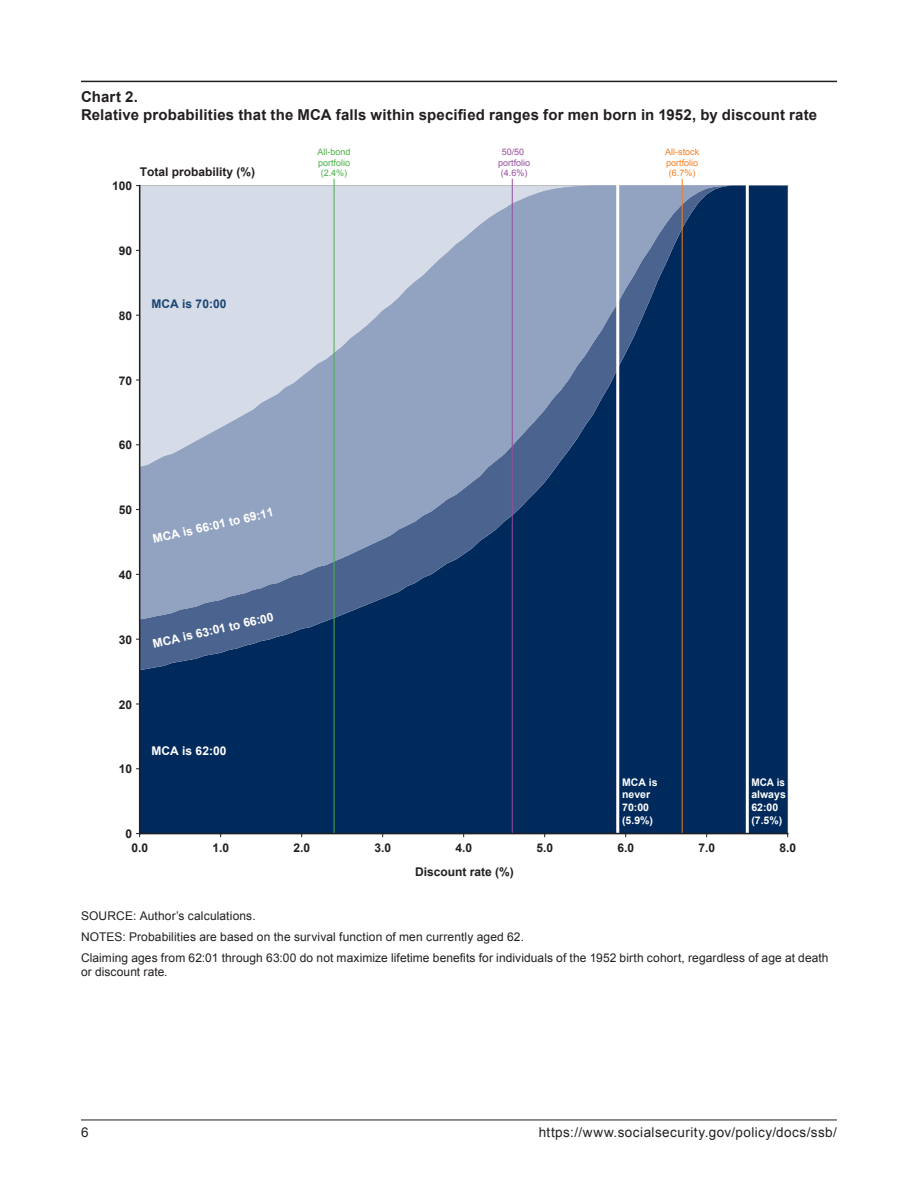
<style>
.page{position:relative;width:918px;height:1188px;background:#fff}
.page>*{position:absolute;margin:0;border:0;box-sizing:border-box;transform-origin:0 0}
._14_-_Chart_Title{font:700 15px/18px "Arial";letter-spacing:.01em;color:#231f20}
.t1{font:13.5px "Arial";letter-spacing:.035em;color:#231f20}
._16_-_Chart_Note{font:12px/14.4px "Arial";letter-spacing:.01em;color:#231f20}
.t2{font:700 12px "Arial";color:#231f20}
.t3{font:700 12px "Arial";color:#fff}
._15_-_Source{font:12px "Arial";letter-spacing:.015em;color:#231f20}
.t4{font:700 12px "Arial";color:#1a4574}
.t5{font:700 10.5px/12.6px "Arial";color:#fff;scale:.95 1}
.t6{font:700 10.5px/12.6px "Arial";color:#fff}
.t7{font:9px/10.8px "Arial";color:#f57f21;text-align:center}
.t8{font:9px/10.8px "Arial";color:#4cb049;text-align:center}
.t9{font:9px/10.8px "Arial";color:#974e9e;text-align:center}
</style>
<div class="page">
<hr style="left:81px;top:1120px;width:756px;height:1px;background:#231f20">
<hr style="left:81px;top:81px;width:756px;height:1px;background:#231f20">
<div style="left:140px;top:670px;width:648px;height:163px;background:#00295c"></div>
<svg style="left:140px;top:619px;width:648px;height:51px;background:#0d3364"></svg>
<svg style="left:140px;top:185px;width:648px;height:434px;background:#6b82a4"></svg>
<hr style="left:139px;top:833px;width:649px;height:1px;background:#231f20">
<hr style="left:139px;top:185px;width:1px;height:649px;background:#231f20">
<hr style="left:334px;top:179px;width:1px;height:654px;background:#4cb049">
<hr style="left:512px;top:179px;width:1px;height:654px;background:#974e9e">
<hr style="left:682px;top:179px;width:1px;height:654px;background:#f57f21">
<hr style="left:616px;top:185px;width:3px;height:648px;background:#fff">
<hr style="left:746px;top:185px;width:3px;height:648px;background:#fff">
<p class="_14_-_Chart_Title" style="left:81px;top:89px;width:738px">Chart 2.<br>Relative probabilities that the MCA falls within specified ranges for men born in 1952, by discount rate</p>
<p class="t2" style="left:112px;top:178px;width:22px">100</p>
<p class="t2" style="left:140px;top:164px;width:117px">Total probability (%)</p>
<p class="t2" style="left:119px;top:243px;width:15px">90</p>
<p class="t2" style="left:119px;top:308px;width:15px">80</p>
<p class="t4" style="left:152px;top:296px;width:76px">MCA is 70:00</p>
<p class="t2" style="left:119px;top:372px;width:15px">70</p>
<p class="t2" style="left:119px;top:437px;width:15px">60</p>
<p class="t2" style="left:119px;top:502px;width:15px">50</p>
<p class="t2" style="left:119px;top:567px;width:15px">40</p>
<p class="t2" style="left:119px;top:632px;width:15px">30</p>
<p class="t2" style="left:119px;top:696px;width:15px">20</p>
<p class="t2" style="left:119px;top:761px;width:15px">10</p>
<p class="t3" style="left:151px;top:531px;width:125px;rotate:-13deg">MCA is 66:01 to 69:11</p>
<p class="t3" style="left:151px;top:636px;width:125px;rotate:-13deg">MCA is 63:01 to 66:00</p>
<p class="t3" style="left:152px;top:743px;width:76px">MCA is 62:00</p>
<p class="t2" style="left:125px;top:826px;width:8px">0</p>
<p class="t8" style="left:318px;top:146px;width:35px">All-bond portfolio (2.4%)</p>
<p class="t9" style="left:498px;top:146px;width:34px">50/50 portfolio (4.6%)</p>
<p class="t7" style="left:665px;top:146px;width:36px">All-stock portfolio (6.7%)</p>
<p class="t6" style="left:622px;top:776px;width:37px">MCA is never<br>70:00 (5.9%)</p>
<p class="t5" style="left:751px;top:776px;width:38px">MCA is always<br>62:00 (7.5%)</p>
<p class="t2" style="left:131px;top:839px;width:18px">0.0</p>
<p class="t2" style="left:212px;top:839px;width:18px">1.0</p>
<p class="t2" style="left:293px;top:839px;width:18px">2.0</p>
<p class="t2" style="left:374px;top:839px;width:18px">3.0</p>
<p class="t2" style="left:455px;top:839px;width:18px">4.0</p>
<p class="t2" style="left:536px;top:839px;width:18px">5.0</p>
<p class="t2" style="left:617px;top:839px;width:18px">6.0</p>
<p class="t2" style="left:698px;top:839px;width:18px">7.0</p>
<p class="t2" style="left:779px;top:839px;width:18px">8.0</p>
<p class="t2" style="left:415px;top:863px;width:100px">Discount rate (%)</p>
<p class="_15_-_Source" style="left:81px;top:908px;width:176px">SOURCE: Author’s calculations.</p>
<p class="_16_-_Chart_Note" style="left:81px;top:930px;width:445px">NOTES: Probabilities are based on the survival function of men currently aged 62.</p>
<p class="_16_-_Chart_Note" style="left:81px;top:951px;width:749px">Claiming ages from 62:01 through 63:00 do not maximize lifetime benefits for individuals of the 1952 birth cohort, regardless of age at death or discount rate.</p>
<p class="t1" style="left:81px;top:1123px;width:9px">6</p>
<p class="t1" style="left:539px;top:1123px;width:300px">https://www.socialsecurity.gov/policy/docs/ssb/</p>
</div>
